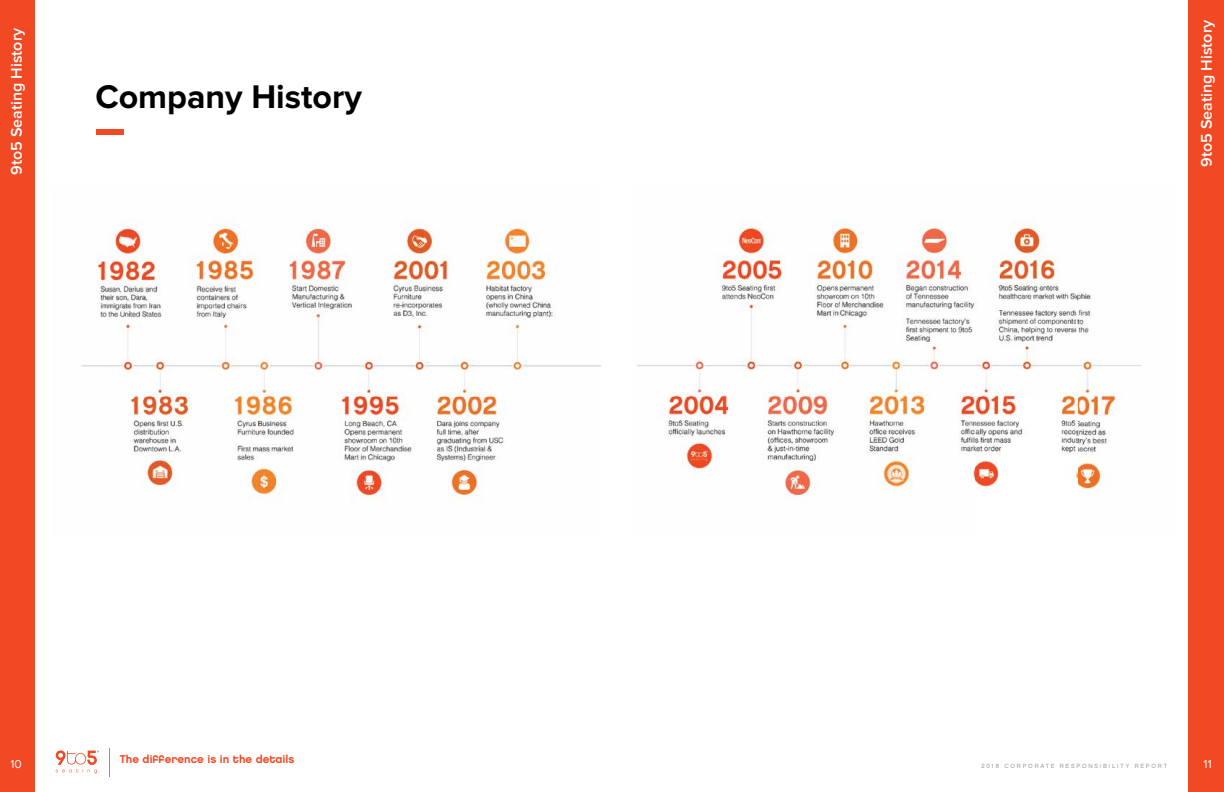
<style>
.page{position:relative;width:1224px;height:792px;background:#fff}
.page>*{position:absolute;margin:0;border:0;box-sizing:border-box;transform-origin:0 0}
.t1{font:700 34px "Proxima Nova";color:#000}
.t2{font:600 16px "Proxima Nova";color:#fff}
.t3{font:12px "Proxima Nova";color:#fff}
.t4{font:11.3px "Chalet New York Nineteen Eighty";color:#f04923}
.t5{font:6px "Chalet E London Eighty";letter-spacing:.3em;color:#939598}
</style>
<div class="page">
<svg style="left:56px;top:750px;width:43px;height:24px"></svg>
<svg style="left:109px;top:748px;width:1px;height:28px"></svg>
<div style="left:1188px;top:0;width:36px;height:792px;background:#f04923"></div>
<div style="left:0;top:0;width:34px;height:792px;background:#f04923"></div>
<img style="left:81px;top:220px;width:520px;height:282px">
<img style="left:637px;top:220px;width:505px;height:282px">
<div style="left:96px;top:129px;width:28px;height:6px;background:#f04923"></div>
<p class="t2" style="left:9px;top:175px;width:149px;rotate:-90deg">9to5 Seating History</p>
<p class="t2" style="left:1199px;top:167px;width:149px;rotate:-90deg">9to5 Seating History</p>
<h1 class="t1" style="left:95px;top:81px;width:268px">Company History</h1>
<p class="t4" style="left:120px;top:753px;width:176px">The difference is in the details</p>
<p class="t3" style="left:11px;top:757px;width:13px">10</p>
<p class="t5" style="left:981px;top:762px;width:187px">2018 CORPORATE RESPONSIBILITY REPORT</p>
<p class="t3" style="left:1204px;top:757px;width:10px">11</p>
</div>
